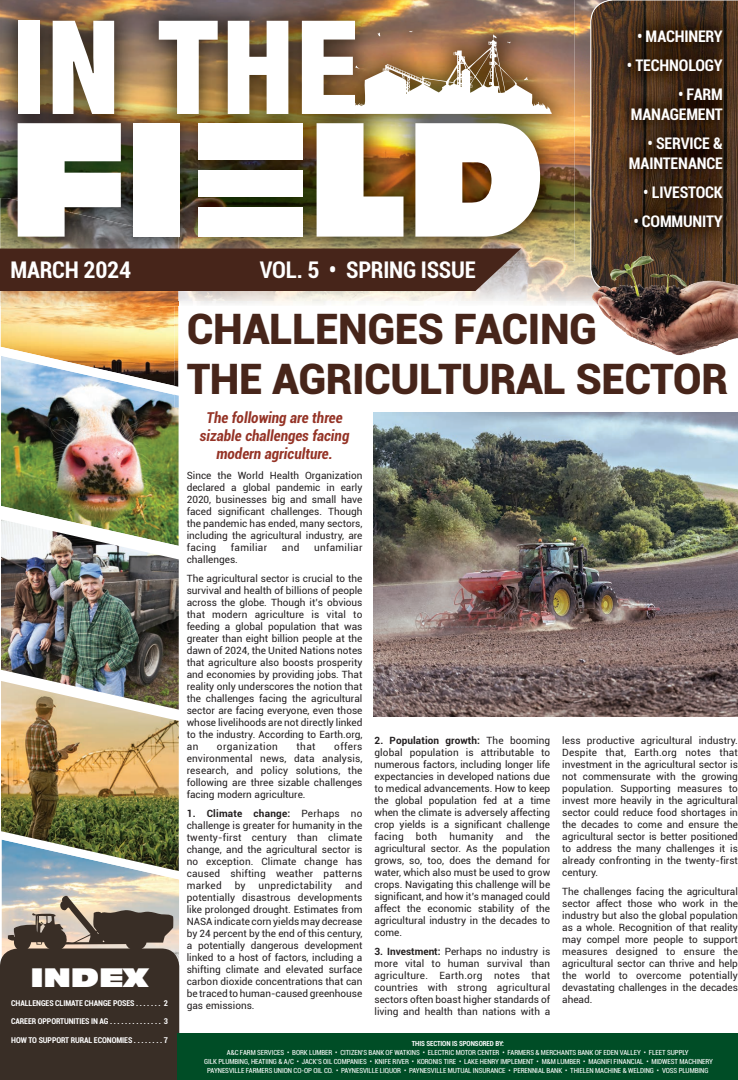
<style>
.page{position:relative;width:738px;height:1080px;background:#fff}
.page>*{position:absolute;margin:0;border:0;box-sizing:border-box;transform-origin:0 0}
.t1{font:900 42px/50.3px "Roboto";letter-spacing:-.01em;color:#47251a}
.t2{font:28px "Antique Oli Nor D";letter-spacing:-.01em;color:#fff}
.t3{font:700 condensed 23px "Roboto";letter-spacing:-.01em;color:#fff}
.t4{font:700 condensed 16px/20px "Roboto";letter-spacing:-.01em;color:#fff;text-align:right}
.t5{font:italic 700 condensed 15px/18px "Roboto";color:#953326;text-align:center}
.t6{font:10px/12px "Roboto";color:#231f20;text-align:justify}
.t7{font:10px "Roboto";letter-spacing:.03em;color:#231f20}
.t8{font:10px "Roboto";letter-spacing:.025em;color:#231f20}
.t9{font:10px "Roboto";letter-spacing:.045em;color:#231f20}
.t10{font:700 condensed 8px "Roboto";letter-spacing:-.01em;color:#fff}
.t11{font:condensed 7px/9px "Roboto";letter-spacing:-.01em;color:#fff;text-align:center}
.s1{font-weight:700}
</style>
<div class="page">
<img style="left:2px;top:871px;width:177px;height:25px">
<img style="left:0;top:306px;width:174px;height:50px">
<img style="left:1px;top:710px;width:178px;height:161px">
<img style="left:1px;top:546px;width:178px;height:164px">
<img style="left:1px;top:356px;width:178px;height:190px">
<img style="left:0;top:0;width:738px;height:306px">
<img style="left:0;top:0;width:575px;height:229px">
<img style="left:143px;top:229px;width:432px;height:32px">
<img style="left:0;top:229px;width:1px;height:20px">
<svg style="left:18px;top:123px;width:103px;height:114px"></svg>
<div style="left:133px;top:123px;width:47px;height:114px;background:#fff"></div>
<svg style="left:317px;top:123px;width:87px;height:114px"></svg>
<svg style="left:415px;top:123px;width:125px;height:114px"></svg>
<div style="left:198px;top:123px;width:105px;height:37px;background:#fff"></div>
<div style="left:199px;top:207px;width:104px;height:30px;background:#fff"></div>
<div style="left:199px;top:170px;width:104px;height:27px;background:#fff"></div>
<div style="left:18px;top:21px;width:22px;height:93px;background:#fff"></div>
<svg style="left:53px;top:21px;width:61px;height:93px"></svg>
<svg style="left:159px;top:21px;width:59px;height:93px"></svg>
<svg style="left:228px;top:21px;width:60px;height:93px"></svg>
<svg style="left:302px;top:21px;width:249px;height:93px"></svg>
<img style="left:590px;top:0;width:148px;height:292px">
<div style="left:0;top:249px;width:521px;height:42px;background:#47251a"></div>
<img style="left:604px;top:6px;width:134px;height:246px">
<svg style="left:0;top:896px;width:179px;height:184px;background:#544940"></svg>
<div style="left:178px;top:1034px;width:560px;height:46px;background:#004d26"></div>
<img style="left:174px;top:306px;width:564px;height:89px">
<svg style="left:174px;top:395px;width:5px;height:12px"></svg>
<img style="left:178px;top:301px;width:560px;height:5px">
<svg style="left:174px;top:301px;width:4px;height:5px"></svg>
<img style="left:373px;top:413px;width:365px;height:304px">
<img style="left:632px;top:260px;width:22px;height:23px">
<p class="t3" style="left:10px;top:257px;width:122px">MARCH 2024</p>
<p class="t3" style="left:260px;top:257px;width:218px">VOL. 5 • SPRING ISSUE</p>
<p class="t4" style="left:637px;top:27px;width:87px">• MACHINERY</p>
<p class="t4" style="left:627px;top:56px;width:97px">• TECHNOLOGY</p>
<p class="t4" style="left:631px;top:85px;width:94px">• FARM<br>MANAGEMENT</p>
<p class="t4" style="left:629px;top:134px;width:95px">• SERVICE &amp;<br>MAINTENANCE</p>
<p class="t4" style="left:643px;top:183px;width:81px">• LIVESTOCK</p>
<p class="t4" style="left:633px;top:212px;width:91px">• COMMUNITY</p>
<p class="t2" style="left:30px;top:968px;width:120px">INDEX</p>
<p class="t10" style="left:11px;top:998px;width:158px">CHALLENGES CLIMATE CHANGE POSES . . . . . . . 2</p>
<p class="t10" style="left:11px;top:1017px;width:158px">CAREER OPPORTUNITIES IN AG . . . . . . . . . . . . . . 3</p>
<p class="t10" style="left:11px;top:1035px;width:158px">HOW TO SUPPORT RURAL ECONOMIES . . . . . . . . 7</p>
<p class="t1" style="left:187px;top:304px;width:543px">CHALLENGES FACING<br>THE AGRICULTURAL SECTOR</p>
<p class="t5" style="left:200px;top:409px;width:151px">The following are three sizable challenges facing modern agriculture.</p>
<p class="t6" style="left:187px;top:469px;width:177px">Since the World Health Organization declared a global pandemic in early 2020, businesses big and small have faced significant challenges. Though the pandemic has ended, many sectors, including the agricultural industry, are facing</p>
<p class="t7" style="left:231px;top:541px;width:38px">familiar</p>
<p class="t6" style="left:282px;top:541px;width:19px">and</p>
<p class="t7" style="left:314px;top:541px;width:50px">unfamiliar</p>
<p class="t6" style="left:187px;top:550px;width:177px;line-height:19.2px">challenges.<br>The agricultural sector is crucial to the</p>
<p class="t6" style="left:187px;top:584px;width:177px">survival and health of billions of people across the globe. Though it’s obvious that modern agriculture is vital to feeding a global population that was greater than eight billion people at the dawn of 2024, the United Nations notes that agriculture also boosts prosperity and economies by providing jobs. That reality only underscores the notion that the challenges facing the agricultural sector are facing everyone, even those whose livelihoods are not directly linked to the industry. According to Earth.org, an</p>
<p class="t6" style="left:187px;top:740px;width:177px;text-indent:147px">offers environmental news, data analysis, research, and policy solutions, the following are three sizable challenges facing modern agriculture.</p>
<p class="t6" style="left:187px;top:808px;width:177px"><span class="s1">1. Climate change:</span> Perhaps no challenge is greater for humanity in the twenty-first century than climate change, and the agricultural sector is no exception. Climate change has caused shifting weather patterns marked</p>
<p class="t9" style="left:217px;top:741px;width:62px">organization</p>
<p class="t6" style="left:296px;top:740px;width:21px">that</p>
<p class="t6" style="left:187px;top:880px;width:177px;text-indent:158px">and potentially disastrous developments like prolonged drought. Estimates from NASA indicate corn yields may decrease by 24 percent by the end of this century, a potentially dangerous development linked to a host of factors, including a shifting climate and elevated surface carbon dioxide concentrations that can be traced to human-caused greenhouse gas emissions.</p>
<p class="t6" style="left:235px;top:880px;width:12px">by</p>
<p class="t8" style="left:258px;top:880px;width:75px">unpredictability</p>
<p class="t6" style="left:375px;top:735px;width:177px"><span class="s1">2. Population growth:</span> The booming global population is attributable to numerous factors, including longer life expectancies in developed nations due to medical advancements. How to keep the global population fed at a time when the climate is adversely affecting crop yields is a significant challenge facing both humanity and the agricultural sector. As the population grows, so, too, does the demand for water, which also must be used to grow crops. Navigating this challenge will be significant, and how it’s managed could affect the economic stability of the agricultural industry in the decades to come.</p>
<p class="t6" style="left:375px;top:946px;width:177px"><span class="s1">3. Investment:</span> Perhaps no industry is more vital to human survival than agriculture. Earth.org notes that countries with strong agricultural sectors often boast higher standards of living and health than nations with a</p>
<p class="t6" style="left:562px;top:735px;width:177px">less productive agricultural industry.<br>Despite that, Earth.org notes that investment in the agricultural sector is not commensurate with the growing population. Supporting measures to invest more heavily in the agricultural sector could reduce food shortages in the decades to come and ensure the agricultural sector is better positioned to address the many challenges it is already confronting in the twenty-first century.</p>
<p class="t6" style="left:562px;top:886px;width:177px">The challenges facing the agricultural sector affect those who work in the industry but also the global population as a whole. Recognition of that reality may compel more people to support measures designed to ensure the agricultural sector can thrive and help the world to overcome potentially devastating challenges in the decades ahead.</p>
<p class="t11" style="left:204px;top:1039px;width:510px"><span class="s1">THIS SECTION IS SPONSORED BY:<br></span>A&amp;C FARM SERVICES • BORK LUMBER • CITIZEN’S BANK OF WATKINS • ELECTRIC MOTOR CENTER • FARMERS &amp; MERCHANTS BANK OF EDEN VALLEY • FLEET SUPPLY<br>GILK PLUMBING, HEATIING &amp; A/C • JACK’S OIL COMPANIES • KNIFE RIVER • KORONIS TIRE • LAKE HENRY IMPLEMENT • M&amp;M LUMBER • MAGNIFI FINANCIAL • MIDWEST MACHINERY PAYNESVILLE FARMERS UNION CO-OP OIL CO. • PAYNESVILLE LIQUOR • PAYNESVILLE MUTUAL INSURANCE • PERENNIAL BANK • THIELEN MACHINE &amp; WELDING • VOSS PLUMBING</p>
</div>
